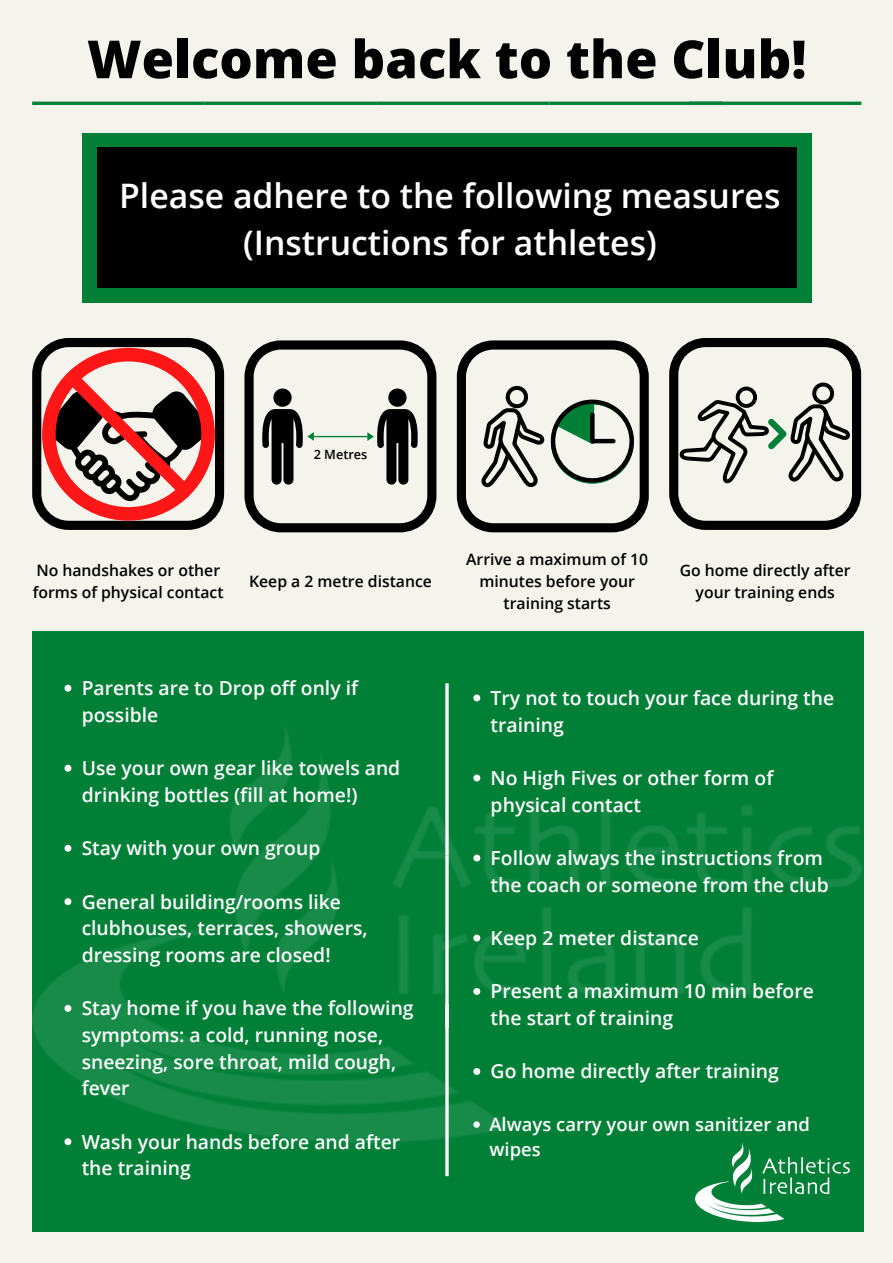
<style>
.page{position:relative;width:893px;height:1263px;background:#f4f4ed}
.page>*{position:absolute;margin:0;border:0;box-sizing:border-box;transform-origin:0 0}
.t1{font:800 52.5px "Open Sans";color:#000}
.t2{font:600 33.75px/47.2px "Open Sans";color:#fff;text-align:center}
.t3{font:600 19.35px/26.7px "Open Sans";color:#fff}
.t4{font:600 18.45px/25.7px "Open Sans";color:#fff}
.t5{font:600 15.75px/22px "Open Sans";color:#000;text-align:center}
.t6{font:600 12.75px "Open Sans";color:#000}
</style>
<div class="page">
<div style="left:32px;top:632px;width:831px;height:600px;background:#008037"></div>
<img style="left:32px;top:726px;width:829px;height:416px">
<svg style="left:32px;top:102px;width:829px;height:3px;background:#04823a"></svg>
<div style="left:82px;top:133px;width:730px;height:170px;background:#008037"></div>
<div style="left:97px;top:148px;width:699px;height:140px;background:#000"></div>
<div style="left:32px;top:338px;width:192px;height:192px;border:9px solid #000;border-radius:32px"></div>
<div style="left:669px;top:338px;width:192px;height:192px;border:9px solid #000;border-radius:32px"></div>
<div style="left:244px;top:340px;width:192px;height:192px;border:9px solid #000;border-radius:32px"></div>
<div style="left:457px;top:340px;width:192px;height:192px;border:9px solid #000;border-radius:32px"></div>
<svg style="left:42px;top:348px;width:173px;height:173px"></svg>
<svg style="left:262px;top:388px;width:156px;height:97px"></svg>
<svg style="left:481px;top:386px;width:167px;height:112px"></svg>
<svg style="left:678px;top:383px;width:176px;height:100px"></svg>
<svg style="left:445px;top:683px;width:4px;height:493px;background:#d7ebe0"></svg>
<img style="left:695px;top:1142px;width:154px;height:79px">
<svg style="left:64px;top:685px;width:7px;height:7px"></svg>
<svg style="left:64px;top:765px;width:7px;height:7px"></svg>
<svg style="left:64px;top:845px;width:7px;height:7px"></svg>
<svg style="left:64px;top:898px;width:7px;height:7px"></svg>
<svg style="left:64px;top:1005px;width:7px;height:7px"></svg>
<svg style="left:64px;top:1138px;width:7px;height:7px"></svg>
<svg style="left:473px;top:694px;width:7px;height:7px"></svg>
<svg style="left:473px;top:774px;width:7px;height:7px"></svg>
<svg style="left:473px;top:854px;width:7px;height:7px"></svg>
<svg style="left:473px;top:934px;width:7px;height:7px"></svg>
<svg style="left:473px;top:988px;width:7px;height:7px"></svg>
<svg style="left:473px;top:1068px;width:7px;height:7px"></svg>
<svg style="left:473px;top:1121px;width:7px;height:7px"></svg>
<h1 class="t1" style="left:87px;top:22px;width:721px">Welcome back to the Club!</h1>
<h2 class="t2" style="left:119px;top:171px;width:663px">Please adhere to the following measures (Instructions for athletes)</h2>
<p class="t6" style="left:314px;top:445px;width:55px">2 Metres</p>
<p class="t5" style="left:33px;top:558px;width:192px;text-align:left">No handshakes or other forms of physical contact</p>
<p class="t5" style="left:249px;top:570px;width:184px">Keep a 2 metre distance</p>
<p class="t3" style="left:82px;top:674px;width:278px">Parents are to Drop off only if possible</p>
<p class="t3" style="left:82px;top:754px;width:320px">Use your own gear like towels and drinking bottles (fill at home!)</p>
<p class="t3" style="left:82px;top:834px;width:240px">Stay with your own group</p>
<p class="t3" style="left:82px;top:888px;width:287px">General building/rooms like clubhouses, terraces, showers, dressing rooms are closed!</p>
<p class="t3" style="left:82px;top:994px;width:333px">Stay home if you have the following symptoms: a cold, running nose, sneezing, sore throat, mild cough, fever</p>
<p class="t3" style="left:82px;top:1128px;width:320px">Wash your hands before and after the training</p>
<p class="t5" style="left:466px;top:547px;width:183px">Arrive a maximum of 10 minutes before your training starts</p>
<p class="t5" style="left:680px;top:558px;width:172px">Go home directly after your training ends</p>
<p class="t3" style="left:490px;top:684px;width:345px">Try not to touch your face during the training</p>
<p class="t3" style="left:490px;top:764px;width:284px">No High Fives or other form of physical contact</p>
<p class="t3" style="left:490px;top:844px;width:340px">Follow always the instructions from the coach or someone from the club</p>
<p class="t3" style="left:490px;top:924px;width:210px">Keep 2 meter distance</p>
<p class="t3" style="left:490px;top:977px;width:325px">Present a maximum 10 min before the start of training</p>
<p class="t3" style="left:490px;top:1057px;width:290px">Go home directly after training</p>
<p class="t4" style="left:489px;top:1111px;width:322px">Always carry your own sanitizer and wipes</p>
</div>
